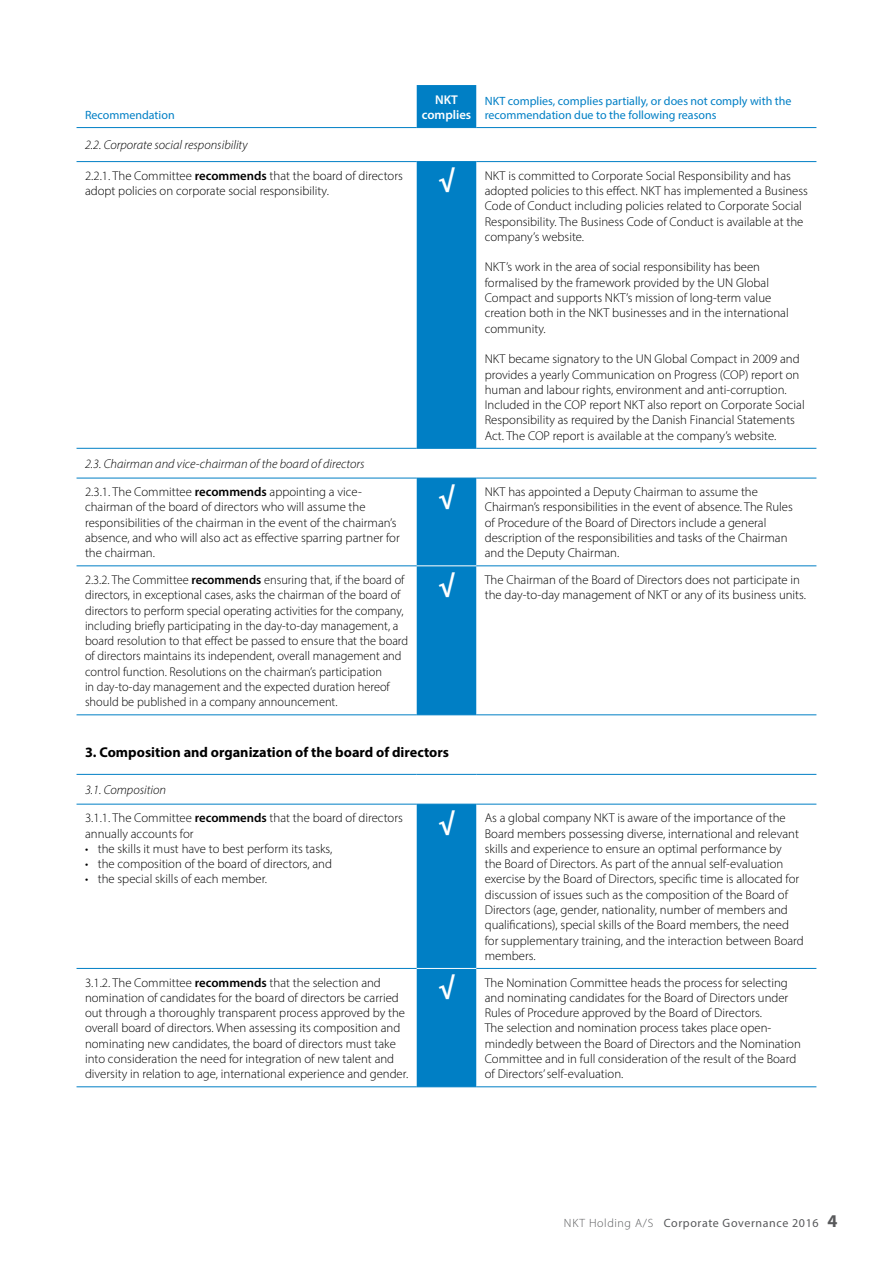
<style>
.page{position:relative;width:893px;height:1263px;background:#fff}
.page>*{position:absolute;margin:0;border:0;box-sizing:border-box;transform-origin:0 0}
.t1{font:700 14.25px "Myriad Pro";color:#000}
.t2{font:300 12.75px/15.3px "Myriad Pro";color:#000}
.t3{font:italic 300 12.75px "Myriad Pro";color:#000}
.t4{font:600 12.75px/15.3px "Myriad Pro";color:#fff;text-align:center}
.t5{font:12px/14.4px "Myriad Pro";color:#007fc5}
.t6{font:12px "Myriad Pro";letter-spacing:.05em;color:#58595b}
.s1{font-weight:600}
.s2{font-weight:700;font-size:27px;color:#fff}
.s3{font-weight:300}
.s4{font-weight:700;font-size:18px}
</style>
<div class="page">
<svg style="left:417px;top:85px;width:59px;height:1001px;fill:#007fc5"></svg>
<hr style="left:77px;top:161px;width:340px;height:1px;background:#007fc5">
<hr style="left:417px;top:161px;width:59px;height:1px;background:#007fc5">
<hr style="left:476px;top:161px;width:340px;height:1px;background:#007fc5">
<hr style="left:77px;top:448px;width:340px;height:1px;background:#007fc5">
<hr style="left:417px;top:448px;width:59px;height:1px;background:#007fc5">
<hr style="left:476px;top:448px;width:340px;height:1px;background:#007fc5">
<hr style="left:77px;top:478px;width:340px;height:1px;background:#007fc5">
<hr style="left:417px;top:478px;width:59px;height:1px;background:#007fc5">
<hr style="left:476px;top:478px;width:340px;height:1px;background:#007fc5">
<hr style="left:77px;top:565px;width:340px;height:1px;background:#007fc5">
<hr style="left:476px;top:565px;width:340px;height:1px;background:#007fc5">
<hr style="left:77px;top:714px;width:340px;height:1px;background:#007fc5">
<hr style="left:417px;top:714px;width:59px;height:1px;background:#007fc5">
<hr style="left:476px;top:714px;width:340px;height:1px;background:#007fc5">
<hr style="left:77px;top:774px;width:340px;height:1px;background:#007fc5">
<hr style="left:417px;top:774px;width:59px;height:1px;background:#007fc5">
<hr style="left:476px;top:774px;width:340px;height:1px;background:#007fc5">
<hr style="left:77px;top:804px;width:340px;height:1px;background:#007fc5">
<hr style="left:417px;top:804px;width:59px;height:1px;background:#007fc5">
<hr style="left:476px;top:804px;width:340px;height:1px;background:#007fc5">
<hr style="left:77px;top:968px;width:340px;height:1px;background:#007fc5">
<hr style="left:476px;top:968px;width:340px;height:1px;background:#007fc5">
<hr style="left:77px;top:1086px;width:340px;height:1px;background:#007fc5">
<hr style="left:417px;top:1086px;width:59px;height:1px;background:#007fc5">
<hr style="left:476px;top:1086px;width:340px;height:1px;background:#007fc5">
<hr style="left:77px;top:127px;width:340px;height:1px;background:#007fc5">
<hr style="left:417px;top:127px;width:59px;height:1px;background:#007fc5">
<hr style="left:476px;top:127px;width:340px;height:1px;background:#007fc5">
<hr style="left:417px;top:565px;width:59px;height:1px;background:#fff">
<hr style="left:417px;top:968px;width:59px;height:1px;background:#fff">
<p class="t5" style="left:85px;top:108px;width:91px">Recommendation</p>
<p class="t4" style="left:422px;top:92px;width:51px">NKT complies</p>
<p class="t5" style="left:485px;top:93px;width:308px">NKT complies, complies partially, or does not comply with the recommendation due to the following reasons</p>
<p class="t3" style="left:85px;top:137px;width:164px">2.2. Corporate social responsibility</p>
<p class="t2" style="left:85px;top:168px;width:319px">2.2.1. The Committee <span class="s1">recommends</span> that the board of directors adopt policies on corporate social responsibility.</p>
<p class="t2" style="left:485px;top:168px;width:325px;text-indent:-46px"><span class="s2">√</span> NKT is committed to Corporate Social Responsibility and has adopted policies to this effect. NKT has implemented a Business Code of Conduct including policies related to Corporate Social Responsibility. The Business Code of Conduct is available at the company’s website.</p>
<p class="t2" style="left:485px;top:259px;width:305px">NKT’s work in the area of social responsibility has been formalised by the framework provided by the UN Global Compact and supports NKT’s mission of long-term value creation both in the NKT businesses and in the international community.</p>
<p class="t2" style="left:485px;top:351px;width:321px">NKT became signatory to the UN Global Compact in 2009 and provides a yearly Communication on Progress (COP) report on human and labour rights, environment and anti-corruption.<br>Included in the COP report NKT also report on Corporate Social Responsibility as required by the Danish Financial Statements Act. The COP report is available at the company’s website.</p>
<p class="t3" style="left:85px;top:456px;width:281px">2.3. Chairman and vice-chairman of the board of directors</p>
<p class="t2" style="left:85px;top:484px;width:316px">2.3.1. The Committee <span class="s1">recommends</span> appointing a vice&shy;chairman of the board of directors who will assume the responsibilities of the chairman in the event of the chairman’s absence, and who will also act as effective sparring partner for the chairman.</p>
<p class="t2" style="left:485px;top:484px;width:310px;text-indent:-46px"><span class="s2">√</span> NKT has appointed a Deputy Chairman to assume the Chairman’s responsibilities in the event of absence. The Rules of Procedure of the Board of Directors include a general description of the responsibilities and tasks of the Chairman and the Deputy Chairman.</p>
<p class="t2" style="left:85px;top:572px;width:325px">2.3.2. The Committee <span class="s1">recommends</span> ensuring that, if the board of directors, in exceptional cases, asks the chairman of the board of directors to perform special operating activities for the company, including briefly participating in the day-to-day management, a board resolution to that effect be passed to ensure that the board of directors maintains its independent, overall management and control function. Resolutions on the chairman’s participation<br>in day-to-day management and the expected duration hereof should be published in a company announcement.</p>
<p class="t2" style="left:485px;top:572px;width:323px;text-indent:-46px"><span class="s2">√</span> The Chairman of the Board of Directors does not participate in the day-to-day management of NKT or any of its business units.</p>
<p class="t1" style="left:85px;top:743px;width:365px">3. Composition and organization of the board of directors</p>
<p class="t3" style="left:85px;top:782px;width:83px">3.1. Composition</p>
<p class="t2" style="left:85px;top:810px;width:319px">3.1.1. The Committee <span class="s1">recommends</span> that the board of directors annually accounts for</p>
<p class="t2" style="left:85px;top:841px;width:249px">• the skills it must have to best perform its tasks,</p>
<p class="t2" style="left:85px;top:856px;width:249px">• the composition of the board of directors, and</p>
<p class="t2" style="left:85px;top:871px;width:184px">• the special skills of each member.</p>
<p class="t2" style="left:485px;top:810px;width:321px;text-indent:-46px"><span class="s2">√</span> As a global company NKT is aware of the importance of the Board members possessing diverse, international and relevant skills and experience to ensure an optimal performance by<br>the Board of Directors. As part of the annual self-evaluation exercise by the Board of Directors, specific time is allocated for discussion of issues such as the composition of the Board of Directors (age, gender, nationality, number of members and qualifications), special skills of the Board members, the need for supplementary training, and the interaction between Board members.</p>
<p class="t2" style="left:85px;top:974px;width:325px">3.1.2. The Committee <span class="s1">recommends</span> that the selection and nomination of candidates for the board of directors be carried out through a thoroughly transparent process approved by the overall board of directors. When assessing its composition and nominating new candidates, the board of directors must take into consideration the need for integration of new talent and diversity in relation to age, international experience and gender.</p>
<p class="t2" style="left:485px;top:974px;width:318px;text-indent:-46px"><span class="s2">√</span> The Nomination Committee heads the process for selecting and nominating candidates for the Board of Directors under Rules of Procedure approved by the Board of Directors.<br>The selection and nomination process takes place open&shy;mindedly between the Board of Directors and the Nomination Committee and in full consideration of the result of the Board of Directors’ self-evaluation.</p>
<p class="t6" style="left:564px;top:1215px;width:275px"><span class="s3">NKT Holding A/S</span> Corporate Governance 2016 <span class="s4">4</span></p>
</div>
